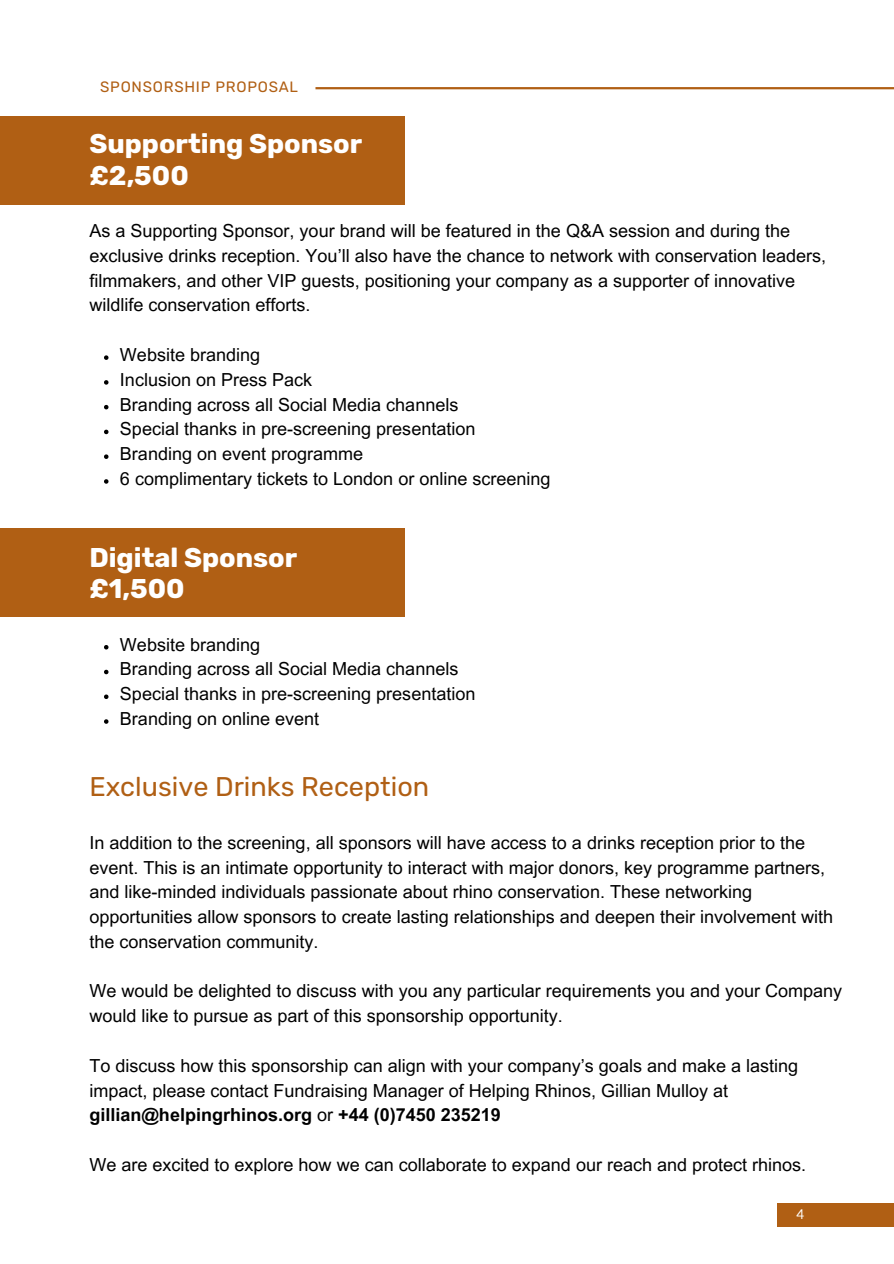
<style>
.page{position:relative;width:894px;height:1264px;background:#fff}
.page>*{position:absolute;margin:0;border:0;box-sizing:border-box;transform-origin:0 0}
.t1{font:700 27px/31.5px "Rubik";color:#fff}
.t2{font:27px "Rubik";color:#b05f14}
.t3{font:18px/24.8px "Arial MT Pro";color:#000}
.t4{font:15px "Rubik";letter-spacing:.05em;color:#b05f14}
.t5{font:13.5px "Lato";color:#fff}
.s1{font-weight:700}
</style>
<div class="page">
<div style="left:776px;top:1202px;width:117px;height:24px;background:#b05f14"></div>
<hr style="left:315px;top:87px;width:578px;height:2px;background:#b05f14">
<div style="left:0;top:116px;width:404px;height:88px;background:#b05f14"></div>
<div style="left:0;top:527px;width:404px;height:89px;background:#b05f14"></div>
<svg style="left:104px;top:355px;width:4px;height:5px"></svg>
<svg style="left:104px;top:380px;width:4px;height:4px"></svg>
<svg style="left:104px;top:405px;width:4px;height:4px"></svg>
<svg style="left:104px;top:429px;width:4px;height:5px"></svg>
<svg style="left:104px;top:454px;width:4px;height:5px"></svg>
<svg style="left:104px;top:479px;width:4px;height:4px"></svg>
<svg style="left:104px;top:645px;width:4px;height:4px"></svg>
<svg style="left:104px;top:669px;width:4px;height:5px"></svg>
<svg style="left:104px;top:694px;width:4px;height:5px"></svg>
<svg style="left:104px;top:719px;width:4px;height:4px"></svg>
<p class="t4" style="left:100px;top:78px;width:199px">SPONSORSHIP PROPOSAL</p>
<p class="t1" style="left:89px;top:128px;width:274px">Supporting Sponsor £2,500</p>
<h3 class="t3" style="left:89px;top:221px;width:738px">As a Supporting Sponsor, your brand will be featured in the Q&amp;A session and during the exclusive drinks reception. You’ll also have the chance to network with conservation leaders, filmmakers, and other VIP guests, positioning your company as a supporter of innovative wildlife conservation efforts.</h3>
<p class="t3" style="left:120px;top:344px;width:142px">Website branding</p>
<p class="t3" style="left:120px;top:369px;width:194px">Inclusion on Press Pack</p>
<p class="t3" style="left:120px;top:394px;width:340px">Branding across all Social Media channels</p>
<p class="t3" style="left:120px;top:419px;width:357px">Special thanks in pre-screening presentation</p>
<p class="t3" style="left:120px;top:443px;width:245px">Branding on event programme</p>
<p class="t3" style="left:120px;top:468px;width:432px">6 complimentary tickets to London or online screening</p>
<h1 class="t1" style="left:89px;top:542px;width:209px">Digital Sponsor £1,500</h1>
<p class="t3" style="left:120px;top:634px;width:142px">Website branding</p>
<h1 class="t3" style="left:120px;top:659px;width:340px">Branding across all Social Media channels</h1>
<p class="t3" style="left:120px;top:683px;width:357px">Special thanks in pre-screening presentation</p>
<p class="t3" style="left:120px;top:708px;width:201px">Branding on online event</p>
<p class="t2" style="left:89px;top:770px;width:341px">Exclusive Drinks Reception</p>
<p class="t3" style="left:89px;top:832px;width:745px">In addition to the screening, all sponsors will have access to a drinks reception prior to the event. This is an intimate opportunity to interact with major donors, key programme partners, and like-minded individuals passionate about rhino conservation. These networking opportunities allow sponsors to create lasting relationships and deepen their involvement with the conservation community.</p>
<h2 class="t3" style="left:89px;top:981px;width:754px">We would be delighted to discuss with you any particular requirements you and your Company would like to pursue as part of this sponsorship opportunity.</h2>
<h3 class="t3" style="left:89px;top:1055px;width:710px">To discuss how this sponsorship can align with your company’s goals and make a lasting impact, please contact Fundraising Manager of Helping Rhinos, Gillian Mulloy at <span class="s1">gillian@helpingrhinos.org</span> or <span class="s1">+44 (0)7450 235219</span></h3>
<h3 class="t3" style="left:89px;top:1154px;width:718px">We are excited to explore how we can collaborate to expand our reach and protect rhinos.</h3>
<p class="t5" style="left:796px;top:1205px;width:9px">4</p>
</div>
